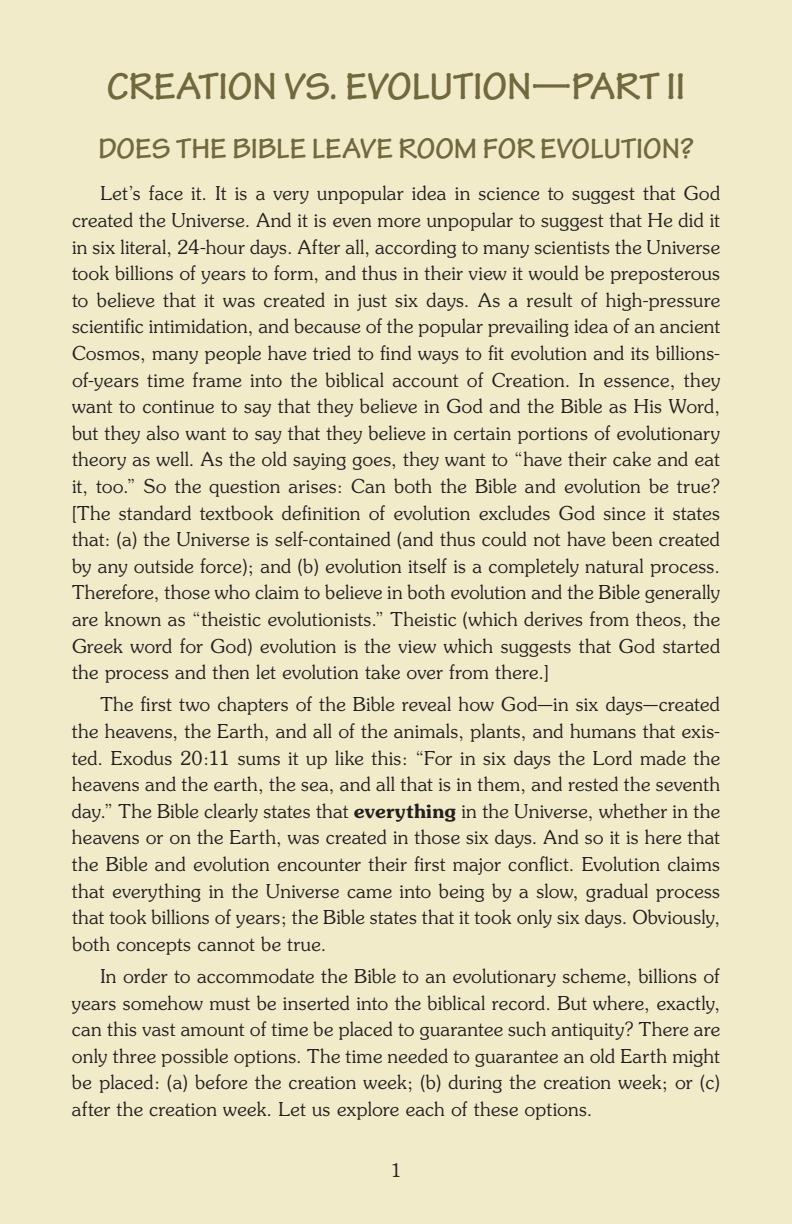
<style>
.page{position:relative;width:792px;height:1224px;background:#f2ebca}
.page>*{position:absolute;margin:0;border:0;box-sizing:border-box;transform-origin:0 0}
.Text_Title{font:700 40px "Tekton Pro";color:#71683d}
.Head_level_1{font:700 30px "Tekton Pro";color:#71683d}
.Body_Text{font:21px/26.6px "Souvenir Light DTC";letter-spacing:.015em;color:#231f20;text-align:justify}
.t1{font:20px "Souvenir Light DTC";color:#231f20}
.s1{font-family:"Souvenir Demi DTC"}
</style>
<div class="page">
<p class="Text_Title" style="left:107px;top:63px;width:580px">CREATION VS. EVOLUTION—PART II</p>
<p class="Head_level_1" style="left:98px;top:131px;width:597px">DOES THE BIBLE LEAVE ROOM FOR EVOLUTION?</p>
<p class="Body_Text" style="left:72px;top:181px;width:650px;text-indent:28px">Let’s face it. It is a very unpopular idea in science to suggest that God created the Universe. And it is even more unpopular to suggest that He did it in six literal, 24-hour days. After all, according to many scientists the Universe took billions of years to form, and thus in their view it would be preposterous to believe that it was created in just six days. As a result of high-pressure scientific intimidation, and because of the popular prevailing idea of an ancient Cosmos, many people have tried to find ways to fit evolution and its billions&shy;of-years time frame into the biblical account of Creation. In essence, they want to continue to say that they believe in God and the Bible as His Word, but they also want to say that they believe in certain portions of evolutionary theory as well. As the old saying goes, they want to “have their cake and eat it, too.” So the question arises: Can both the Bible and evolution be true? [The standard textbook definition of evolution excludes God since it states that: (a) the Universe is self-contained (and thus could not have been created by any outside force); and (b) evolution itself is a completely natural process.<br>Therefore, those who claim to believe in both evolution and the Bible generally are known as “theistic evolutionists.” Theistic (which derives from theos, the Greek word for God) evolution is the view which suggests that God started the process and then let evolution take over from there.]</p>
<p class="Body_Text" style="left:72px;top:692px;width:650px;text-indent:28px">The first two chapters of the Bible reveal how God—in six days—created the heavens, the Earth, and all of the animals, plants, and humans that exis&shy;ted. Exodus 20:11 sums it up like this: “For in six days the Lord made the heavens and the earth, the sea, and all that is in them, and rested the seventh day.” The Bible clearly states that <span class="s1">everything</span> in the Universe, whether in the heavens or on the Earth, was created in those six days. And so it is here that the Bible and evolution encounter their first major conflict. Evolution claims that everything in the Universe came into being by a slow, gradual process that took billions of years; the Bible states that it took only six days. Obviously, both concepts cannot be true.</p>
<p class="Body_Text" style="left:72px;top:963px;width:650px;text-indent:28px">In order to accommodate the Bible to an evolutionary scheme, billions of years somehow must be inserted into the biblical record. But where, exactly, can this vast amount of time be placed to guarantee such antiquity? There are only three possible options. The time needed to guarantee an old Earth might be placed: (a) before the creation week; (b) during the creation week; or (c) after the creation week. Let us explore each of these options.</p>
<p class="t1" style="left:391px;top:1160px;width:12px">1</p>
</div>
